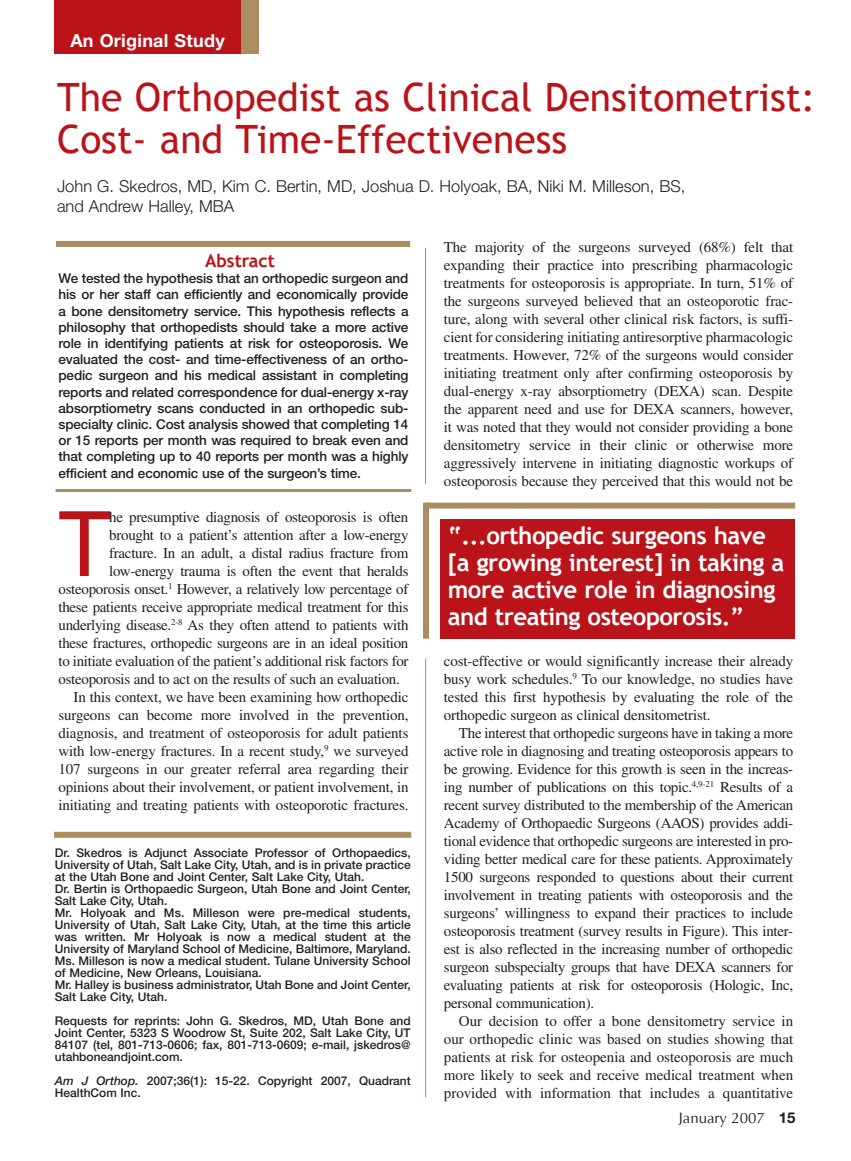
<style>
.page{position:relative;width:851px;height:1161px;background:#fff}
.page>*{position:absolute;margin:0;border:0;box-sizing:border-box;transform-origin:0 0}
.t1{font:90.45px "Trebuchet MS";color:#ba1319}
.t2{font:39px/42px "Trebuchet MS";color:#ba1319}
.t3{font:700 24px/27px "Trebuchet MS";letter-spacing:-.02em;color:#fff}
.t4{font:700 18px "Helvetica Neue";letter-spacing:.015em;color:#fff}
.t5{font:700 18px "Trebuchet MS";color:#ba1319}
.t6{font:300 16.5px/19.5px "Helvetica Neue";color:#231f20}
.t7{font:15px/18px "Times";letter-spacing:-.02em;color:#231f20;text-align:justify}
.t8{font:15px "Optima";color:#231f20}
.t9{font:500 13.5px/16.2px "Helvetica Neue";letter-spacing:-.01em;color:#231f20;text-align:justify}
.t10{font:500 12px/12px "Helvetica Neue";color:#231f20}
.s1{font-style:italic}
.s2{font-family:"Helvetica Neue";font-weight:700}
</style>
<div class="page">
<div style="left:56px;top:241px;width:354px;height:6px;background:#ab8d60"></div>
<hr style="left:56px;top:489px;width:355px;height:3px;background:#ab8d60">
<div style="left:54px;top:832px;width:357px;height:6px;background:#ab8d60"></div>
<hr style="left:425px;top:248px;width:1px;height:236px;background:#ab8d60">
<div style="left:54px;top:0;width:187px;height:54px;background:#ba1319"></div>
<div style="left:241px;top:0;width:18px;height:54px;background:#ab8d60"></div>
<div style="left:440px;top:519px;width:355px;height:120px;background:#ba1319"></div>
<div style="left:426px;top:503px;width:369px;height:6px;background:#ab8d60"></div>
<div style="left:423px;top:503px;width:6px;height:136px;background:#ab8d60"></div>
<hr style="left:425px;top:658px;width:1px;height:439px;background:#ab8d60">
<p class="t4" style="left:70px;top:29px;width:156px">An Original Study</p>
<h2 class="t2" style="left:57px;top:77px;width:760px">The Orthopedist as Clinical Densitometrist:<br>Cost- and Time-Effectiveness</h2>
<p class="t6" style="left:57px;top:176px;width:629px">John G. Skedros, MD, Kim C. Bertin, MD, Joshua D. Holyoak, BA, Niki M. Milleson, BS, and Andrew Halley, MBA</p>
<p class="t5" style="left:205px;top:249px;width:71px">Abstract</p>
<p class="t9" style="left:58px;top:270px;width:351px">We tested the hypothesis that an orthopedic surgeon and his or her staff can efficiently and economically provide a bone densitometry service. This hypothesis reflects a philosophy that orthopedists should take a more active role in identifying patients at risk for osteoporosis. We evaluated the cost- and time-effectiveness of an ortho&shy;pedic surgeon and his medical assistant in completing reports and related correspondence for dual-energy x-ray absorptiometry scans conducted in an orthopedic sub&shy;specialty clinic. Cost analysis showed that completing 14 or 15 reports per month was required to break even and that completing up to 40 reports per month was a highly efficient and economic use of the surgeon’s time.</p>
<h1 class="t1" style="left:58px;top:491px;width:54px">T</h1>
<p class="t7" style="left:109px;top:508px;width:301px">he presumptive diagnosis of osteoporosis is often</p>
<p class="t7" style="left:109px;top:526px;width:301px">brought to a patient’s attention after a low-energy</p>
<p class="t7" style="left:109px;top:544px;width:301px">fracture. In an adult, a distal radius fracture from</p>
<p class="t7" style="left:109px;top:562px;width:301px">low-energy trauma is often the event that heralds</p>
<p class="t7" style="left:58px;top:580px;width:351px">osteoporosis onset.<sup>1</sup> However, a relatively low percentage of</p>
<p class="t7" style="left:58px;top:598px;width:351px">these patients receive appropriate medical treatment for this</p>
<p class="t7" style="left:58px;top:616px;width:351px">underlying disease.<sup>2-8</sup> As they often attend to patients with</p>
<p class="t7" style="left:58px;top:634px;width:351px">these fractures, orthopedic surgeons are in an ideal position</p>
<p class="t7" style="left:58px;top:652px;width:351px">to initiate evaluation of the patient’s additional risk factors for</p>
<p class="t7" style="left:58px;top:670px;width:343px">osteoporosis and to act on the results of such an evaluation.</p>
<p class="t7" style="left:73px;top:688px;width:336px">In this context, we have been examining how orthopedic</p>
<p class="t7" style="left:58px;top:706px;width:351px">surgeons can become more involved in the prevention,</p>
<p class="t7" style="left:58px;top:724px;width:351px">diagnosis, and treatment of osteoporosis for adult patients</p>
<p class="t7" style="left:58px;top:742px;width:351px">with low-energy fractures. In a recent study,<sup>9</sup> we surveyed</p>
<p class="t7" style="left:58px;top:760px;width:351px">107 surgeons in our greater referral area regarding their</p>
<p class="t7" style="left:58px;top:778px;width:351px">opinions about their involvement, or patient involvement, in</p>
<p class="t7" style="left:58px;top:796px;width:351px">initiating and treating patients with osteoporotic fractures.</p>
<p class="t10" style="left:55px;top:847px;width:357px">Dr. Skedros is Adjunct Associate Professor of Orthopaedics, University of Utah, Salt Lake City, Utah, and is in private practice at the Utah Bone and Joint Center, Salt Lake City, Utah.<br>Dr. Bertin is Orthopaedic Surgeon, Utah Bone and Joint Center, Salt Lake City, Utah.<br>Mr. Holyoak and Ms. Milleson were pre-medical students, University of Utah, Salt Lake City, Utah, at the time this article was written. Mr Holyoak is now a medical student at the University of Maryland School of Medicine, Baltimore, Maryland.<br>Ms. Milleson is now a medical student. Tulane University School of Medicine, New Orleans, Louisiana.<br>Mr. Halley is business administrator, Utah Bone and Joint Center, Salt Lake City, Utah.</p>
<p class="t10" style="left:55px;top:1015px;width:357px;text-align:justify">Requests for reprints: John G. Skedros, MD, Utah Bone and Joint Center, 5323 S Woodrow St, Suite 202, Salt Lake City, UT 84107 (tel, 801-713-0606; fax, 801-713-0609; e-mail, jskedros@ utahboneandjoint.com.</p>
<p class="t10" style="left:55px;top:1075px;width:357px"><span class="s1">Am J Orthop.</span> 2007;36(1): 15-22. Copyright 2007, Quadrant<br>HealthCom Inc.</p>
<p class="t7" style="left:444px;top:238px;width:351px">The majority of the surgeons surveyed (68%) felt that expanding their practice into prescribing pharmacologic treatments for osteoporosis is appropriate. In turn, 51% of the surgeons surveyed believed that an osteoporotic frac&shy;ture, along with several other clinical risk factors, is suffi&shy;cient for considering initiating antiresorptive pharmacologic treatments. However, 72% of the surgeons would consider initiating treatment only after confirming osteoporosis by dual-energy x-ray absorptiometry (DEXA) scan. Despite the apparent need and use for DEXA scanners, however, it was noted that they would not consider providing a bone densitometry service in their clinic or otherwise more aggressively intervene in initiating diagnostic workups of osteoporosis because they perceived that this would not be</p>
<h3 class="t3" style="left:448px;top:522px;width:338px">“...orthopedic surgeons have [a growing interest] in taking a more active role in diagnosing and treating osteoporosis.”</h3>
<p class="t7" style="left:444px;top:652px;width:351px">cost-effective or would significantly increase their already busy work schedules.<sup>9</sup> To our knowledge, no studies have tested this first hypothesis by evaluating the role of the orthopedic surgeon as clinical densitometrist.</p>
<p class="t7" style="left:444px;top:724px;width:351px;text-indent:15px">The interest that orthopedic surgeons have in taking a more active role in diagnosing and treating osteoporosis appears to be growing. Evidence for this growth is seen in the increas&shy;ing number of publications on this topic.<sup>4,9-21</sup> Results of a recent survey distributed to the membership of the American Academy of Orthopaedic Surgeons (AAOS) provides addi&shy;tional evidence that orthopedic surgeons are interested in pro&shy;viding better medical care for these patients. Approximately 1500 surgeons responded to questions about their current involvement in treating patients with osteoporosis and the surgeons’ willingness to expand their practices to include osteoporosis treatment (survey results in Figure). This inter&shy;est is also reflected in the increasing number of orthopedic surgeon subspecialty groups that have DEXA scanners for evaluating patients at risk for osteoporosis (Hologic, Inc, personal communication).</p>
<p class="t7" style="left:444px;top:1012px;width:351px;text-indent:15px">Our decision to offer a bone densitometry service in our orthopedic clinic was based on studies showing that patients at risk for osteopenia and osteoporosis are much more likely to seek and receive medical treatment when provided with information that includes a quantitative</p>
<p class="t8" style="left:678px;top:1109px;width:118px">January 2007 <span class="s2">15</span></p>
</div>
